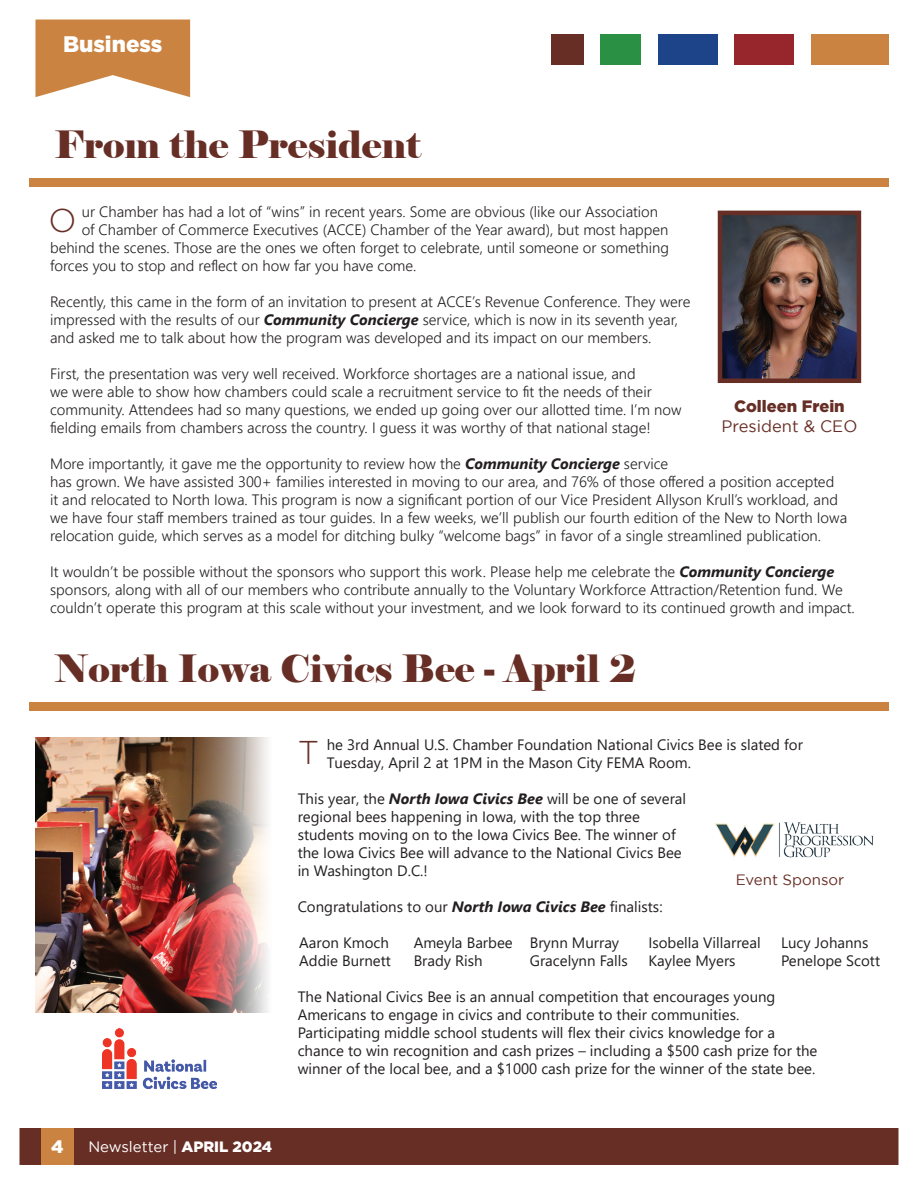
<style>
.page{position:relative;width:918px;height:1188px;background:#fff}
.page>*{position:absolute;margin:0;border:0;box-sizing:border-box;transform-origin:0 0}
.t1{font:37.5px "Elephant";color:#672e25}
.t2{font:300 33px "Gotham";color:#672e25}
.t3{font:900 22.5px "Gotham";color:#fff}
.t4{font:900 18px "Gotham";color:#fff}
.t5{font:16.5px "Gotham";color:#672e25}
.t6{font:900 16.5px "Gotham";color:#672e25}
.t7{font:300 15px/18px "Segoe UI";color:#231f20}
.t8{font:15px/18px "Segoe UI";color:#231f20}
.t9{font:15px "Gotham";color:#fff}
.t10{font:15px "Gotham";color:#672e25}
.s1{font-weight:700;font-style:italic}
.s2{font-weight:900}
</style>
<div class="page">
<img style="left:36px;top:738px;width:69px;height:274px">
<img style="left:105px;top:737px;width:163px;height:352px">
<svg style="left:35px;top:21px;width:155px;height:76px;background:#d2955c"></svg>
<div style="left:29px;top:178px;width:860px;height:9px;background:#cb8341"></div>
<img style="left:723px;top:216px;width:133px;height:162px">
<div style="left:718px;top:211px;width:143px;height:172px;border:4px solid #672e25"></div>
<div style="left:811px;top:34px;width:77px;height:30px;background:#cb8341"></div>
<div style="left:658px;top:34px;width:60px;height:30px;background:#1d4389"></div>
<div style="left:735px;top:34px;width:59px;height:30px;background:#96262b"></div>
<div style="left:600px;top:34px;width:41px;height:30px;background:#2a9043"></div>
<div style="left:551px;top:34px;width:32px;height:30px;background:#672e25"></div>
<div style="left:29px;top:702px;width:860px;height:9px;background:#cb8341"></div>
<div style="left:0;top:1128px;width:918px;height:36px;background:#672e25"></div>
<div style="left:41px;top:1128px;width:33px;height:36px;background:#cb8341"></div>
<img style="left:102px;top:1029px;width:114px;height:60px">
<img style="left:714px;top:822px;width:160px;height:36px">
<h3 class="t3" style="left:63px;top:31px;width:101px">Business</h3>
<h1 class="t1" style="left:55px;top:122px;width:368px">From the President</h1>
<p class="t7" style="left:82px;top:201px;width:578px">ur Chamber has had a lot of “wins” in recent years. Some are obvious (like our Association</p>
<p class="t7" style="left:82px;top:219px;width:588px">of Chamber of Commerce Executives (ACCE) Chamber of the Year award), but most happen</p>
<p class="t7" style="left:50px;top:237px;width:620px">behind the scenes. Those are the ones we often forget to celebrate, until someone or something</p>
<p class="t7" style="left:50px;top:255px;width:368px">forces you to stop and reflect on how far you have come.</p>
<p class="t7" style="left:50px;top:291px;width:642px">Recently, this came in the form of an invitation to present at ACCE’s Revenue Conference. They were impressed with the results of our <span class="s1">Community Concierge</span> service, which is now in its seventh year, and asked me to talk about how the program was developed and its impact on our members.</p>
<p class="t7" style="left:50px;top:363px;width:633px">First, the presentation was very well received. Workforce shortages are a national issue, and<br>we were able to show how chambers could scale a recruitment service to fit the needs of their community. Attendees had so many questions, we ended up going over our allotted time. I’m now fielding emails from chambers across the country. I guess it was worthy of that national stage!</p>
<p class="t7" style="left:50px;top:453px;width:799px">More importantly, it gave me the opportunity to review how the <span class="s1">Community Concierge</span> service<br>has grown. We have assisted 300+ families interested in moving to our area, and 76% of those offered a position accepted<br>it and relocated to North Iowa. This program is now a significant portion of our Vice President Allyson Krull’s workload, and we have four staff members trained as tour guides. In a few weeks, we’ll publish our fourth edition of the New to North Iowa relocation guide, which serves as a model for ditching bulky “welcome bags” in favor of a single streamlined publication.</p>
<p class="t7" style="left:50px;top:561px;width:806px">It wouldn’t be possible without the sponsors who support this work. Please help me celebrate the <span class="s1">Community Concierge </span>sponsors, along with all of our members who contribute annually to the Voluntary Workforce Attraction/Retention fund. We couldn’t operate this program at this scale without your investment, and we look forward to its continued growth and impact.</p>
<h2 class="t2" style="left:48px;top:202px;width:30px">O</h2>
<p class="t6" style="left:734px;top:396px;width:112px">Colleen Frein</p>
<p class="t5" style="left:722px;top:417px;width:137px">President &amp; CEO</p>
<h1 class="t1" style="left:55px;top:645px;width:583px">North Iowa Civics Bee - April 2</h1>
<p class="t8" style="left:327px;top:734px;width:478px">he 3rd Annual U.S. Chamber Foundation National Civics Bee is slated for<br>Tuesday, April 2 at 1PM in the Mason City FEMA Room.</p>
<p class="t8" style="left:298px;top:788px;width:390px">This year, the <span class="s1">North Iowa Civics Bee</span> will be one of several regional bees happening in Iowa, with the top three students moving on to the Iowa Civics Bee. The winner of the Iowa Civics Bee will advance to the National Civics Bee in Washington D.C.!</p>
<p class="t8" style="left:298px;top:896px;width:366px">Congratulations to our <span class="s1">North Iowa Civics Bee</span> finalists:</p>
<h2 class="t2" style="left:298px;top:734px;width:23px">T</h2>
<p class="t10" style="left:736px;top:872px;width:110px">Event Sponsor</p>
<p class="t8" style="left:299px;top:932px;width:93px">Aaron Kmoch<br>Addie Burnett</p>
<p class="t8" style="left:414px;top:932px;width:101px">Ameyla Barbee<br>Brady Rish</p>
<p class="t8" style="left:530px;top:932px;width:99px">Brynn Murray<br>Gracelynn Falls</p>
<p class="t8" style="left:648px;top:932px;width:114px">Isobella Villarreal<br>Kaylee Myers</p>
<p class="t8" style="left:781px;top:932px;width:101px">Lucy Johanns<br>Penelope Scott</p>
<p class="t4" style="left:51px;top:1137px;width:14px">4</p>
<p class="t9" style="left:88px;top:1139px;width:185px">Newsletter | <span class="s2">APRIL 2024</span></p>
<p class="t8" style="left:298px;top:986px;width:521px">The National Civics Bee is an annual competition that encourages young Americans to engage in civics and contribute to their communities.<br>Participating middle school students will flex their civics knowledge for a chance to win recognition and cash prizes – including a $500 cash prize for the winner of the local bee, and a $1000 cash prize for the winner of the state bee.</p>
</div>
